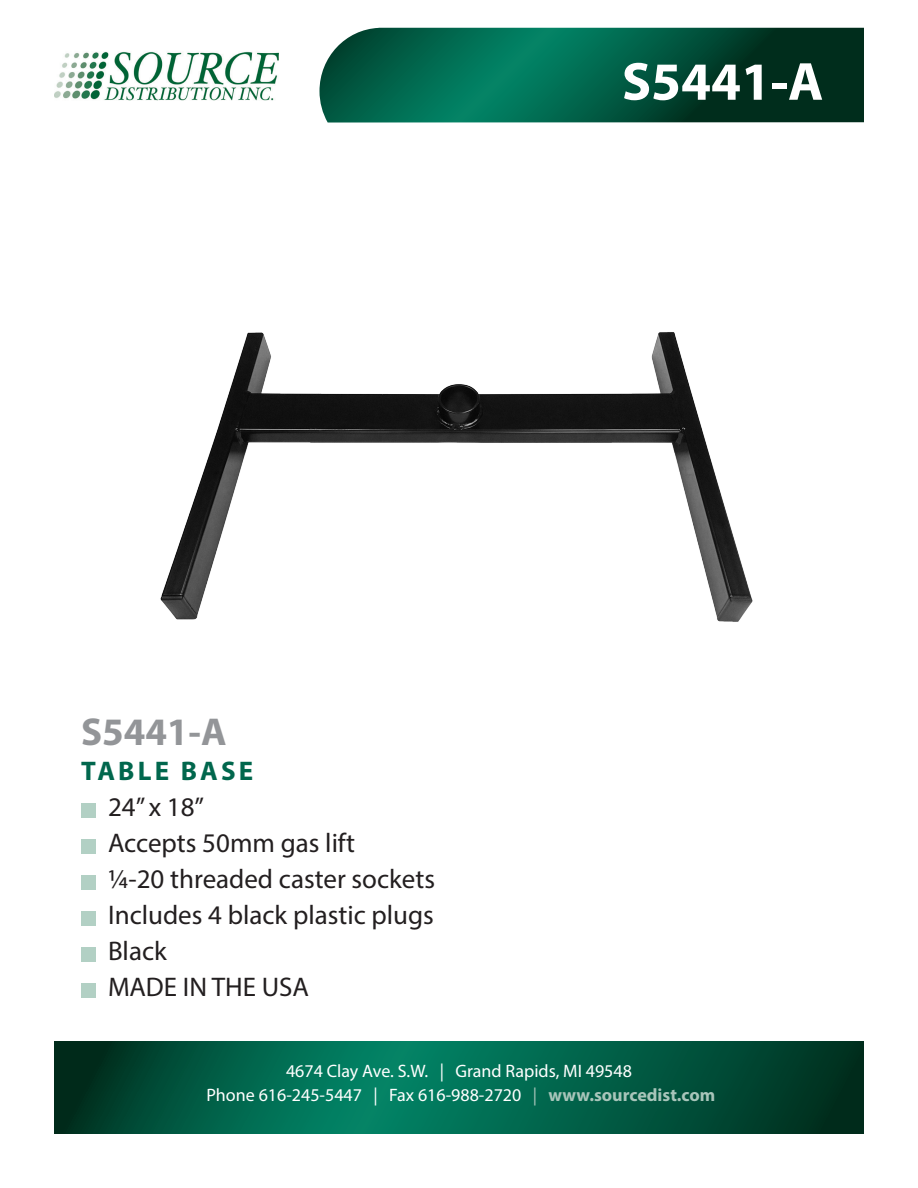
<style>
.page{position:relative;width:918px;height:1188px;background:#fff}
.page>*{position:absolute;margin:0;border:0;box-sizing:border-box;transform-origin:0 0}
.t1{font:700 54px "Myriad Pro";color:#fff}
.t2{font:700 39px "Myriad Pro";color:#939598}
.t3{font:27px "Myriad Pro";color:#231f20}
.t4{font:700 27px "Myriad Pro";letter-spacing:.12em;color:#01674d}
.t5{font:18px "Myriad Pro";color:#fff}
.s1{color:#a8c5ba}
.s2{font-weight:700;color:#a8c5ba}
</style>
<div class="page">
<svg style="left:54px;top:1041px;width:810px;height:93px;background:#005a42"></svg>
<svg style="left:320px;top:28px;width:544px;height:95px;background:#075943"></svg>
<img style="left:54px;top:51px;width:225px;height:50px">
<div style="left:81px;top:803px;width:14px;height:14px;background:#b2d0c4"></div>
<div style="left:81px;top:839px;width:14px;height:14px;background:#b2d0c4"></div>
<div style="left:81px;top:875px;width:14px;height:14px;background:#b2d0c4"></div>
<div style="left:81px;top:911px;width:14px;height:14px;background:#b2d0c4"></div>
<div style="left:81px;top:947px;width:14px;height:14px;background:#b2d0c4"></div>
<div style="left:81px;top:983px;width:14px;height:14px;background:#b2d0c4"></div>
<img style="left:160px;top:332px;width:593px;height:290px">
<p class="t1" style="left:622px;top:46px;width:203px">S5441-A</p>
<p class="t2" style="left:81px;top:707px;width:147px">S5441-A</p>
<p class="t4" style="left:81px;top:753px;width:174px">TABLE BASE</p>
<p class="t3" style="left:108px;top:790px;width:98px">24” x 18”</p>
<p class="t3" style="left:108px;top:826px;width:249px">Accepts 50mm gas lift</p>
<p class="t3" style="left:108px;top:862px;width:329px">1/4-20 threaded caster sockets</p>
<p class="t3" style="left:108px;top:898px;width:327px">Includes 4 black plastic plugs</p>
<p class="t3" style="left:108px;top:934px;width:60px">Black</p>
<p class="t3" style="left:108px;top:970px;width:203px">MADE IN THE USA</p>
<p class="t5" style="left:286px;top:1060px;width:347px">4674 Clay Ave. S.W. | Grand Rapids, MI 49548</p>
<p class="t5" style="left:206px;top:1084px;width:510px">Phone 616-245-5447 | Fax 616-988-2720 <span class="s1">|</span> <span class="s2">www.sourcedist.com</span></p>
</div>
